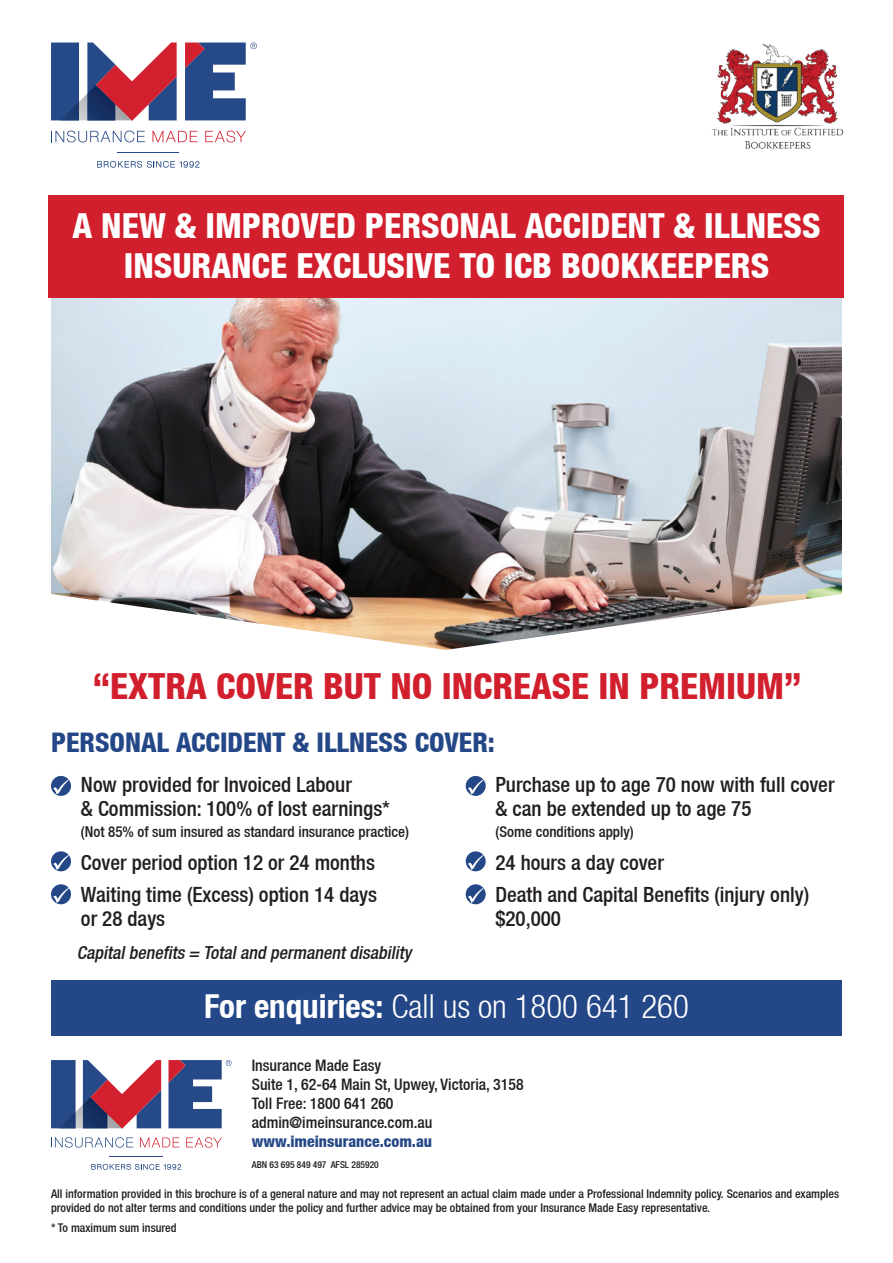
<style>
.page{position:relative;width:893px;height:1263px;background:#fff}
.page>*{position:absolute;margin:0;border:0;box-sizing:border-box;transform-origin:0 0}
.t1{font:800 condensed 36px "Helvetica Neue LT";color:#d21f2d}
.t2{font:800 condensed 34.5px/40.5px "Helvetica Neue LT";color:#fff;text-align:center}
.t3{font:300 condensed 33px "Helvetica Neue LT";color:#fff}
.t4{font:800 condensed 27px "Helvetica Neue LT";color:#244787}
.t5{font:500 condensed 21px/24px "Helvetica Neue LT";color:#231f20}
.t6{font:italic 500 condensed 18px "Helvetica Neue LT";color:#231f20}
.t7{font:500 condensed 15.9px/19px "Helvetica Neue LT";color:#231f20}
.t8{font:800 condensed 15.9px "Helvetica Neue LT";color:#244787}
.t9{font:500 condensed 15px "Helvetica Neue LT";color:#231f20}
.t10{font:500 condensed 12px/14.4px "Helvetica Neue LT";color:#231f20}
.t11{font:500 condensed 9.45px "Helvetica Neue LT";color:#231f20}
.s1{font-weight:700}
</style>
<div class="page">
<img style="left:51px;top:298px;width:791px;height:352px">
<div style="left:51px;top:980px;width:791px;height:55px;background:#244787"></div>
<svg style="left:51px;top:776px;width:20px;height:20px"></svg>
<svg style="left:53px;top:779px;width:16px;height:15px"></svg>
<div style="left:466px;top:776px;width:20px;height:20px;background:#244787;border-radius:50%"></div>
<svg style="left:468px;top:779px;width:16px;height:15px"></svg>
<svg style="left:466px;top:851px;width:20px;height:20px"></svg>
<svg style="left:468px;top:855px;width:16px;height:15px"></svg>
<svg style="left:466px;top:884px;width:20px;height:20px"></svg>
<svg style="left:468px;top:888px;width:16px;height:15px"></svg>
<svg style="left:51px;top:851px;width:20px;height:20px"></svg>
<svg style="left:53px;top:855px;width:16px;height:15px"></svg>
<svg style="left:51px;top:884px;width:20px;height:20px"></svg>
<svg style="left:53px;top:888px;width:16px;height:15px"></svg>
<div style="left:49px;top:196px;width:795px;height:102px;background:#d21f2d"></div>
<svg style="left:51px;top:43px;width:126px;height:78px"></svg>
<svg style="left:51px;top:131px;width:94px;height:11px"></svg>
<svg style="left:153px;top:131px;width:45px;height:11px"></svg>
<svg style="left:205px;top:131px;width:41px;height:11px"></svg>
<hr style="left:118px;top:152px;width:61px;height:1px;background:#264987">
<svg style="left:97px;top:161px;width:102px;height:7px"></svg>
<svg style="left:185px;top:43px;width:72px;height:77px"></svg>
<img style="left:712px;top:44px;width:132px;height:105px">
<svg style="left:51px;top:1060px;width:110px;height:69px"></svg>
<svg style="left:51px;top:1137px;width:82px;height:10px"></svg>
<svg style="left:140px;top:1137px;width:40px;height:10px"></svg>
<svg style="left:186px;top:1137px;width:36px;height:10px"></svg>
<hr style="left:109px;top:1156px;width:54px;height:1px;background:#264987">
<svg style="left:91px;top:1164px;width:90px;height:6px"></svg>
<svg style="left:168px;top:1060px;width:64px;height:68px"></svg>
<h2 class="t2" style="left:73px;top:205px;width:749px">A NEW &amp; IMPROVED PERSONAL ACCIDENT &amp; ILLNESS<br>INSURANCE EXCLUSIVE TO ICB BOOKKEEPERS</h2>
<h1 class="t1" style="left:93px;top:663px;width:710px">“EXTRA COVER BUT NO INCREASE IN PREMIUM”</h1>
<h3 class="t4" style="left:51px;top:725px;width:445px">PERSONAL ACCIDENT &amp; ILLNESS COVER:</h3>
<h3 class="t5" style="left:81px;top:772px;width:311px">Now provided for Invoiced Labour<br>&amp; Commission: 100% of lost earnings*</h3>
<p class="t9" style="left:81px;top:823px;width:330px">(Not 85% of sum insured as standard insurance practice)</p>
<h3 class="t5" style="left:81px;top:846px;width:298px;line-height:32.5px">Cover period option 12 or 24 months<br>Waiting time (Excess) option 14 days</h3>
<h3 class="t5" style="left:81px;top:906px;width:86px">or 28 days</h3>
<h3 class="t6" style="left:77px;top:942px;width:340px">Capitalbenefits = Totaland permanentdisability</h3>
<h3 class="t5" style="left:495px;top:772px;width:341px">Purchase up to age 70 now with full cover &amp; can be extended up to age 75</h3>
<p class="t9" style="left:495px;top:823px;width:140px">(Some conditions apply)</p>
<h3 class="t5" style="left:495px;top:846px;width:315px;line-height:32.5px">24 hours a day cover<br>Death and Capital Benefits (injury only)</h3>
<h3 class="t5" style="left:495px;top:906px;width:67px">$20,000</h3>
<h3 class="t3" style="left:204px;top:988px;width:486px"><span class="s1">For enquiries:</span> Call us on 1800 641 260</h3>
<h3 class="t7" style="left:252px;top:1055px;width:273px">Insurance Made Easy<br>Suite 1, 62-64 Main St, Upwey, Victoria, 3158<br>Toll Free: 1800 641 260 admin@imeinsurance.com.au</h3>
<h3 class="t8" style="left:252px;top:1131px;width:182px">www.imeinsurance.com.au</h3>
<p class="t11" style="left:252px;top:1159px;width:129px">ABN 63 695 849 497 AFSL 285920</p>
<p class="t10" style="left:51px;top:1186px;width:790px">All information provided in this brochure is of a general nature and may not represent an actual claim made under a Professional Indemnity policy. Scenarios and examples provided do not alter terms and conditions under the policy and further advice may be obtained from your Insurance Made Easy representative.</p>
<p class="t10" style="left:51px;top:1221px;width:127px">* To maximum sum insured</p>
</div>
